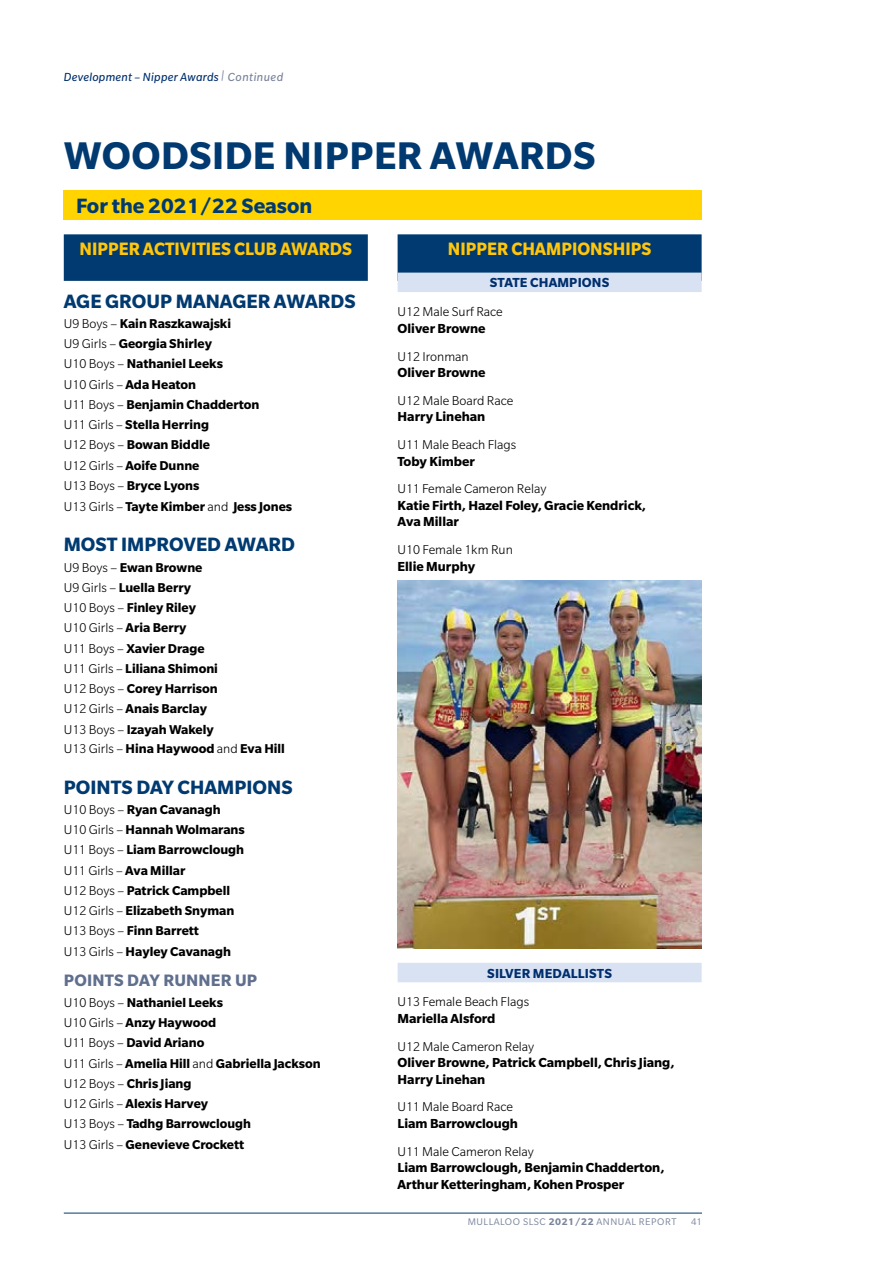
<style>
.page{position:relative;width:893px;height:1263px;background:#fff}
.page>*{position:absolute;margin:0;border:0;box-sizing:border-box;transform-origin:0 0}
.t1{font:700 42px "Slate Std";letter-spacing:.01em;color:#003a70}
.t2{font:700 22.5px "Slate Std";color:#003a70}
.t3{font:700 21px "Slate Std";color:#003a70}
.t4{font:700 19.5px "Slate Std";color:#ffc60a;scale:.95 1}
.t5{font:700 18px "Slate Std";letter-spacing:.01em;color:#606f8d}
.t6{font:700 14.25px/16.4px "Slate Std";color:#000}
.t7{font:700 14.25px "Slate Std";letter-spacing:.01em;color:#002f6e}
.t8{font:700 13.95px/20.2px "Slate Std";color:#000}
.t9{font:300 13.95px "Slate Std";color:#000}
.t10{font:italic 12.75px "Slate Std";letter-spacing:.02em;color:#002f6e}
.t11{font:10.5px "Slate Std";letter-spacing:.05em;color:#7a859c}
.s1{color:#78829b}
.s2{font-weight:300}
.s3{font-weight:700}
</style>
<div class="page">
<hr style="left:64px;top:1213px;width:638px;height:1px;background:#003a70">
<div style="left:64px;top:234px;width:304px;height:47px;background:#003a70"></div>
<div style="left:398px;top:234px;width:304px;height:47px;background:#003a70"></div>
<div style="left:398px;top:273px;width:304px;height:19px;background:#d9e2f3"></div>
<div style="left:398px;top:963px;width:304px;height:19px;background:#d9e2f3"></div>
<div style="left:64px;top:190px;width:638px;height:30px;background:#ffd400"></div>
<img style="left:398px;top:581px;width:303px;height:367px">
<p class="t10" style="left:64px;top:70px;width:221px">Development – Nipper Awards <span class="s1">| Continued</span></p>
<h1 class="t1" style="left:64px;top:133px;width:533px">WOODSIDE NIPPER AWARDS</h1>
<h2 class="t2" style="left:76px;top:193px;width:238px">For the 2021/22 Season</h2>
<h3 class="t4" style="left:80px;top:239px;width:288px">NIPPER ACTIVITIES CLUB AWARDS</h3>
<h3 class="t3" style="left:64px;top:290px;width:293px">AGE GROUP MANAGER AWARDS</h3>
<p class="t8" style="left:64px;top:313px;width:230px"><span class="s2">U9 Boys –</span> Kain Raszkawajski<br><span class="s2">U9 Girls –</span> Georgia Shirley<br><span class="s2">U10 Boys –</span> Nathaniel Leeks<br><span class="s2">U10 Girls –</span> Ada Heaton<br><span class="s2">U11 Boys –</span> Benjamin Chadderton<br><span class="s2">U11 Girls –</span> Stella Herring<br><span class="s2">U12 Boys –</span> Bowan Biddle<br><span class="s2">U12 Girls –</span> Aoife Dunne<br><span class="s2">U13 Boys –</span> Bryce Lyons<br><span class="s2">U13 Girls –</span> Tayte Kimber <span class="s2">and</span> Jess Jones</p>
<h3 class="t3" style="left:64px;top:533px;width:233px">MOST IMPROVED AWARD</h3>
<p class="t8" style="left:64px;top:557px;width:223px"><span class="s2">U9 Boys –</span> Ewan Browne<br><span class="s2">U9 Girls –</span> Luella Berry<br><span class="s2">U10 Boys –</span> Finley Riley<br><span class="s2">U10 Girls –</span> Aria Berry<br><span class="s2">U11 Boys –</span> Xavier Drage<br><span class="s2">U11 Girls –</span> Liliana Shimoni<br><span class="s2">U12 Boys –</span> Corey Harrison<br><span class="s2">U12 Girls –</span> Anais Barclay<br><span class="s2">U13 Boys –</span> Izayah Wakely<br><span class="s2">U13 Girls –</span> Hina Haywood <span class="s2">and</span> Eva Hill</p>
<h3 class="t3" style="left:64px;top:776px;width:230px">POINTS DAY CHAMPIONS</h3>
<p class="t8" style="left:64px;top:799px;width:182px"><span class="s2">U10 Boys –</span> Ryan Cavanagh<br><span class="s2">U10 Girls –</span> Hannah Wolmarans<br><span class="s2">U11 Boys –</span> Liam Barrowclough<br><span class="s2">U11 Girls –</span> Ava Millar<br><span class="s2">U12 Boys –</span> Patrick Campbell<br><span class="s2">U12 Girls –</span> Elizabeth Snyman<br><span class="s2">U13 Boys –</span> Finn Barrett<br><span class="s2">U13 Girls –</span> Hayley Cavanagh</p>
<p class="t5" style="left:64px;top:971px;width:195px">POINTS DAY RUNNER UP</p>
<p class="t8" style="left:64px;top:992px;width:258px"><span class="s2">U10 Boys –</span> Nathaniel Leeks<br><span class="s2">U10 Girls –</span> Anzy Haywood<br><span class="s2">U11 Boys –</span> David Ariano<br><span class="s2">U11 Girls –</span> Amelia Hill <span class="s2">and</span> Gabriella Jackson<br><span class="s2">U12 Boys –</span> Chris Jiang<br><span class="s2">U12 Girls –</span> Alexis Harvey<br><span class="s2">U13 Boys –</span> Tadhg Barrowclough<br><span class="s2">U13 Girls –</span> Genevieve Crockett</p>
<h3 class="t4" style="left:448px;top:239px;width:216px">NIPPER CHAMPIONSHIPS</h3>
<p class="t7" style="left:490px;top:275px;width:121px">STATE CHAMPIONS</p>
<p class="t9" style="left:398px;top:305px;width:107px">U12 Male Surf Race</p>
<p class="t6" style="left:398px;top:320px;width:90px">Oliver Browne</p>
<p class="t9" style="left:398px;top:349px;width:73px">U12 Ironman</p>
<p class="t6" style="left:398px;top:364px;width:90px">Oliver Browne</p>
<p class="t9" style="left:398px;top:393px;width:117px">U12 Male Board Race</p>
<p class="t6" style="left:398px;top:408px;width:89px">Harry Linehan</p>
<p class="t9" style="left:398px;top:437px;width:120px">U11 Male Beach Flags</p>
<p class="t6" style="left:398px;top:453px;width:79px">Toby Kimber</p>
<p class="t9" style="left:398px;top:482px;width:150px">U11 Female Cameron Relay</p>
<p class="t6" style="left:398px;top:497px;width:250px">Katie Firth, Hazel Foley, Gracie Kendrick,<br>Ava Millar</p>
<p class="t9" style="left:398px;top:542px;width:117px">U10 Female 1km Run</p>
<p class="t6" style="left:398px;top:558px;width:79px">Ellie Murphy</p>
<p class="t7" style="left:487px;top:965px;width:126px">SILVER MEDALLISTS</p>
<p class="t9" style="left:398px;top:995px;width:133px">U13 Female Beach Flags</p>
<p class="t6" style="left:398px;top:1010px;width:99px">Mariella Alsford</p>
<p class="t9" style="left:398px;top:1039px;width:138px">U12 Male Cameron Relay</p>
<p class="t6" style="left:398px;top:1054px;width:278px">Oliver Browne, Patrick Campbell, Chris Jiang,<br>Harry Linehan</p>
<p class="t9" style="left:398px;top:1100px;width:117px">U11 Male Board Race</p>
<p class="t6" style="left:398px;top:1115px;width:122px">Liam Barrowclough</p>
<p class="t9" style="left:398px;top:1144px;width:138px">U11 Male Cameron Relay</p>
<p class="t6" style="left:398px;top:1159px;width:268px">Liam Barrowclough, Benjamin Chadderton,<br>Arthur Ketteringham, Kohen Prosper</p>
<p class="t11" style="left:468px;top:1216px;width:210px">MULLALOO SLSC <span class="s3">2021/22</span> ANNUAL REPORT</p>
<p class="t11" style="left:691px;top:1216px;width:12px">41</p>
</div>
